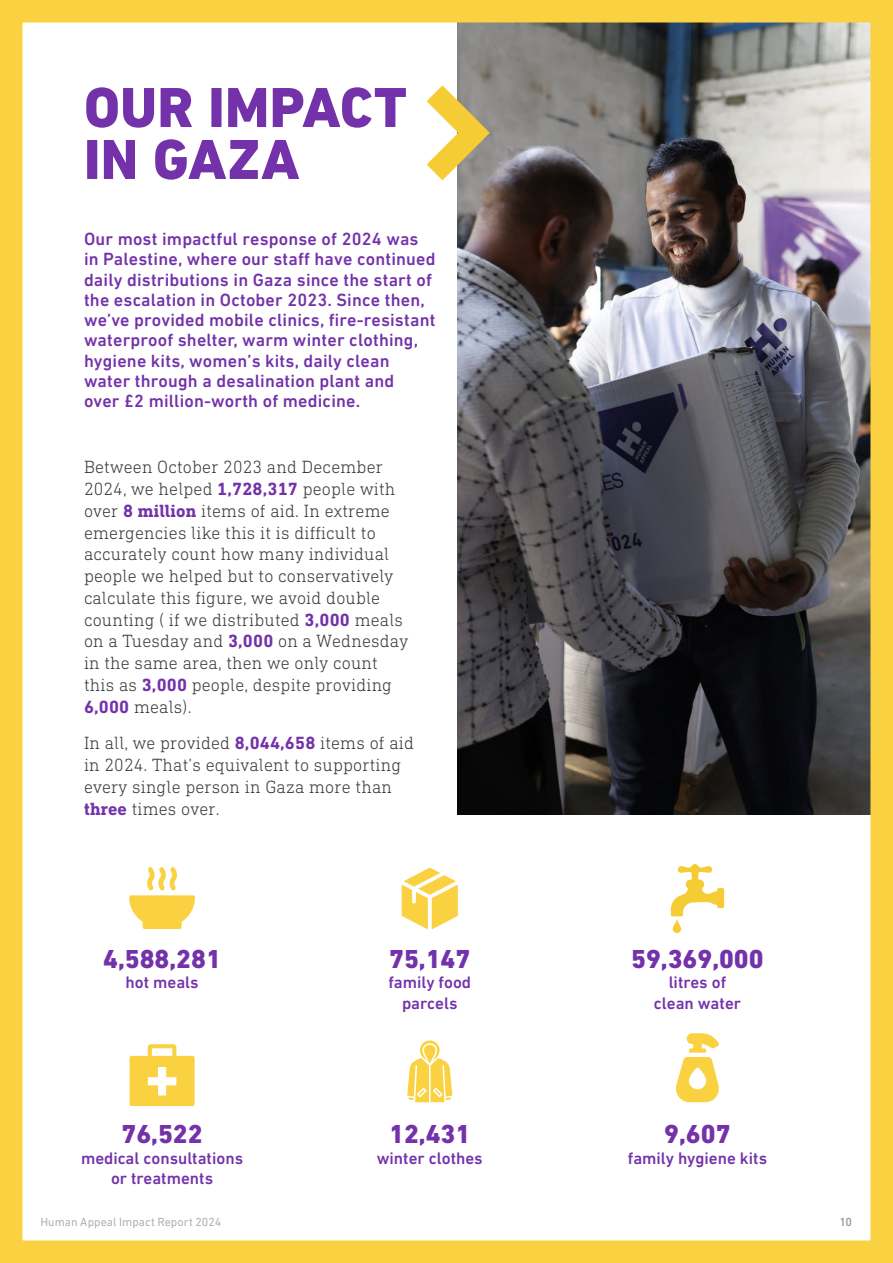
<style>
.page{position:relative;width:893px;height:1263px;background:#fff}
.page>*{position:absolute;margin:0;border:0;box-sizing:border-box;transform-origin:0 0}
.t1{font:800 57.3px/51.9px "DIN Next LT Pro";letter-spacing:.005em;color:#7332aa}
.t2{font:800 26.55px "DIN Next LT Pro";color:#7332aa}
.Body_copy{font:300 18px/21.8px "DIN Next Slab Pro";letter-spacing:.01em;color:#3c3c3b}
.Body_copy-2{font:500 18px/20.2px "DIN Next LT Pro";letter-spacing:.01em;color:#7332aa}
.t3{font:500 16.95px/20.4px "DIN Next LT Pro";color:#7332aa;text-align:center}
.t4{font:12px "DIN Next LT Pro";color:#b1b1b1}
.t5{font:500 12px "DIN Next LT Pro";color:#9e9e9d}
.s1{font-weight:700;color:#7332aa}
</style>
<div class="page">
<img style="left:458px;top:23px;width:412px;height:791px">
<div style="left:0;top:0;width:893px;height:1263px;border:22px solid #fad241"></div>
<svg style="left:407px;top:1040px;width:45px;height:62px"></svg>
<svg style="left:129px;top:867px;width:66px;height:62px"></svg>
<svg style="left:427px;top:85px;width:63px;height:95px"></svg>
<svg style="left:671px;top:864px;width:53px;height:69px"></svg>
<svg style="left:130px;top:1044px;width:65px;height:62px"></svg>
<svg style="left:402px;top:867px;width:56px;height:62px"></svg>
<svg style="left:676px;top:1033px;width:43px;height:69px"></svg>
<p class="t1" style="left:84px;top:81px;width:324px">OUR IMPACT<br>IN GAZA</p>
<p class="Body_copy-2" style="left:84px;top:229px;width:353px">Our most impactful response of 2024 was in Palestine, where our staff have continued daily distributions in Gaza since the start of the escalation in October 2023. Since then, we’ve provided mobile clinics, fire-resistant waterproof shelter, warm winter clothing, hygiene kits, women’s kits, daily clean water through a desalination plant and<br>over £2 million-worth of medicine.</p>
<p class="Body_copy" style="left:84px;top:456px;width:326px">Between October 2023 and December 2024, we helped <span class="s1">1,728,317</span> people with over <span class="s1">8 million</span> items of aid. In extreme emergencies like this it is difficult to accurately count how many individual people we helped but to conservatively calculate this figure, we avoid double counting ( if we distributed <span class="s1">3,000</span> meals on a Tuesday and <span class="s1">3,000</span> on a Wednesday in the same area, then we only count this as <span class="s1">3,000</span> people, despite providing <span class="s1">6,000</span> meals).</p>
<p class="Body_copy" style="left:84px;top:732px;width:331px">In all, we provided <span class="s1">8,044,658</span> items of aid in 2024. That’s equivalent to supporting every single person in Gaza more than <span class="s1">three</span> times over.</p>
<p class="t2" style="left:103px;top:943px;width:119px">4,588,281</p>
<p class="t3" style="left:126px;top:972px;width:75px">hot meals</p>
<p class="t2" style="left:121px;top:1118px;width:83px">76,522</p>
<p class="t3" style="left:81px;top:1148px;width:164px">medical consultations or treatments</p>
<p class="t2" style="left:389px;top:943px;width:83px">75,147</p>
<p class="t3" style="left:388px;top:972px;width:84px">family food parcels</p>
<p class="t2" style="left:389px;top:1118px;width:83px">12,431</p>
<p class="t3" style="left:377px;top:1148px;width:107px">winter clothes</p>
<p class="t2" style="left:631px;top:943px;width:134px">59,369,000</p>
<p class="t3" style="left:654px;top:972px;width:89px">litres of clean water</p>
<p class="t2" style="left:664px;top:1118px;width:68px">9,607</p>
<p class="t3" style="left:628px;top:1148px;width:141px">family hygiene kits</p>
<p class="t4" style="left:40px;top:1214px;width:182px">Human Appeal Impact Report 2024</p>
<p class="t5" style="left:839px;top:1214px;width:14px">10</p>
</div>
